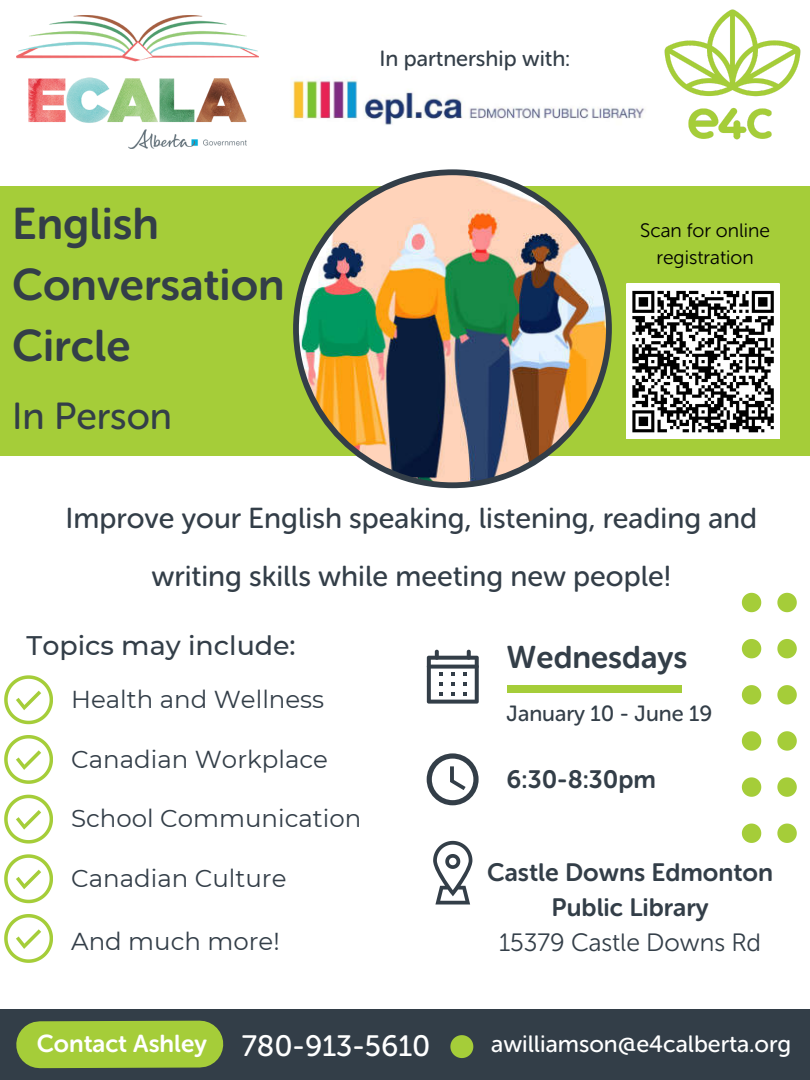
<style>
.page{position:relative;width:810px;height:1080px;background:#fff}
.page>*{position:absolute;margin:0;border:0;box-sizing:border-box;transform-origin:0 0}
.t1{font:44.12px/61.4px "Museo Sans Rounded 700";color:#333e48}
.t2{font:37.5px "Museo Sans Rounded 500";color:#333e48}
.t3{font:31.25px "Museo Sans Rounded 700";color:#333e48}
.t4{font:29.38px "Museo Sans Rounded 500";color:#fff}
.t5{font:28.75px/57.2px "Museo Sans Rounded 500";color:#333e48;text-align:center}
.t6{font:500 26.88px "Montserrat";color:#333e48}
.t7{font:25px/34.7px "Museo Sans Rounded 700";color:#333e48;text-align:center}
.t8{font:25px "Museo Sans Rounded 300";color:#333e48}
.t9{font:24.5px "Montserrat";color:#333e48}
.t10{font:24.38px "Museo Sans Rounded 700";color:#fff}
.t11{font:23.5px "Museo Sans Rounded 500";color:#fff}
.t12{font:21.88px "Museo Sans Rounded 500";color:#333e48}
.t13{font:19.38px/26.8px "Museo Sans Rounded 300";color:#000;text-align:center}
</style>
<div class="page">
<div style="left:0;top:1009px;width:810px;height:71px;background:#333e48"></div>
<svg style="left:16px;top:1020px;width:208px;height:49px;background:#9abf3a"></svg>
<div style="left:0;top:186px;width:810px;height:269px;background:#a5cd39"></div>
<img style="left:293px;top:169px;width:319px;height:319px">
<svg style="left:427px;top:650px;width:52px;height:54px"></svg>
<div style="left:507px;top:686px;width:174px;height:7px;background:#a5cd39"></div>
<svg style="left:742px;top:824px;width:19px;height:19px"></svg>
<svg style="left:742px;top:777px;width:19px;height:20px"></svg>
<svg style="left:742px;top:731px;width:19px;height:20px"></svg>
<svg style="left:742px;top:685px;width:19px;height:20px"></svg>
<svg style="left:742px;top:639px;width:19px;height:19px"></svg>
<svg style="left:742px;top:593px;width:19px;height:19px"></svg>
<svg style="left:777px;top:824px;width:20px;height:19px"></svg>
<svg style="left:777px;top:777px;width:20px;height:20px"></svg>
<svg style="left:777px;top:731px;width:20px;height:20px"></svg>
<svg style="left:777px;top:685px;width:20px;height:20px"></svg>
<svg style="left:777px;top:639px;width:20px;height:19px"></svg>
<svg style="left:777px;top:593px;width:20px;height:19px"></svg>
<svg style="left:450px;top:1035px;width:23px;height:23px"></svg>
<svg style="left:433px;top:841px;width:39px;height:64px"></svg>
<svg style="left:427px;top:753px;width:52px;height:52px"></svg>
<img style="left:664px;top:9px;width:137px;height:130px">
<img style="left:626px;top:284px;width:154px;height:155px">
<img style="left:16px;top:16px;width:242px;height:133px">
<svg style="left:4px;top:675px;width:49px;height:49px"></svg>
<svg style="left:4px;top:735px;width:49px;height:49px"></svg>
<svg style="left:4px;top:854px;width:49px;height:49px"></svg>
<svg style="left:4px;top:795px;width:49px;height:48px"></svg>
<svg style="left:4px;top:914px;width:49px;height:49px"></svg>
<img style="left:291px;top:78px;width:353px;height:47px">
<p class="t1" style="left:12px;top:193px;width:274px">English<br>Conversation<br>Circle</p>
<p class="t2" style="left:12px;top:394px;width:161px">In Person</p>
<p class="t12" style="left:379px;top:45px;width:193px">In partnership with:</p>
<p class="t13" style="left:640px;top:217px;width:131px">Scan for online registration</p>
<p class="t5" style="left:66px;top:490px;width:693px">Improve your English speaking, listening, reading and writing skills while meeting new people!</p>
<p class="t6" style="left:27px;top:629px;width:271px">Topics may include:</p>
<p class="t9" style="left:71px;top:684px;width:255px">Health and Wellness</p>
<p class="t9" style="left:71px;top:744px;width:258px">Canadian Workplace</p>
<p class="t9" style="left:71px;top:803px;width:292px">School Communication</p>
<p class="t9" style="left:71px;top:863px;width:217px">Canadian Culture</p>
<p class="t9" style="left:71px;top:926px;width:210px">And much more!</p>
<p class="t10" style="left:37px;top:1029px;width:172px">Contact Ashley</p>
<p class="t4" style="left:242px;top:1029px;width:190px">780-913-5610</p>
<p class="t3" style="left:507px;top:639px;width:182px">Wednesdays</p>
<p class="t12" style="left:507px;top:701px;width:207px">January 10 - June 19</p>
<p class="t7" style="left:507px;top:762px;width:151px">6:30-8:30pm</p>
<p class="t7" style="left:487px;top:855px;width:287px">Castle Downs Edmonton<br>Public Library</p>
<p class="t8" style="left:499px;top:927px;width:264px">15379 Castle Downs Rd</p>
<p class="t11" style="left:491px;top:1030px;width:302px">awilliamson@e4calberta.org</p>
</div>
